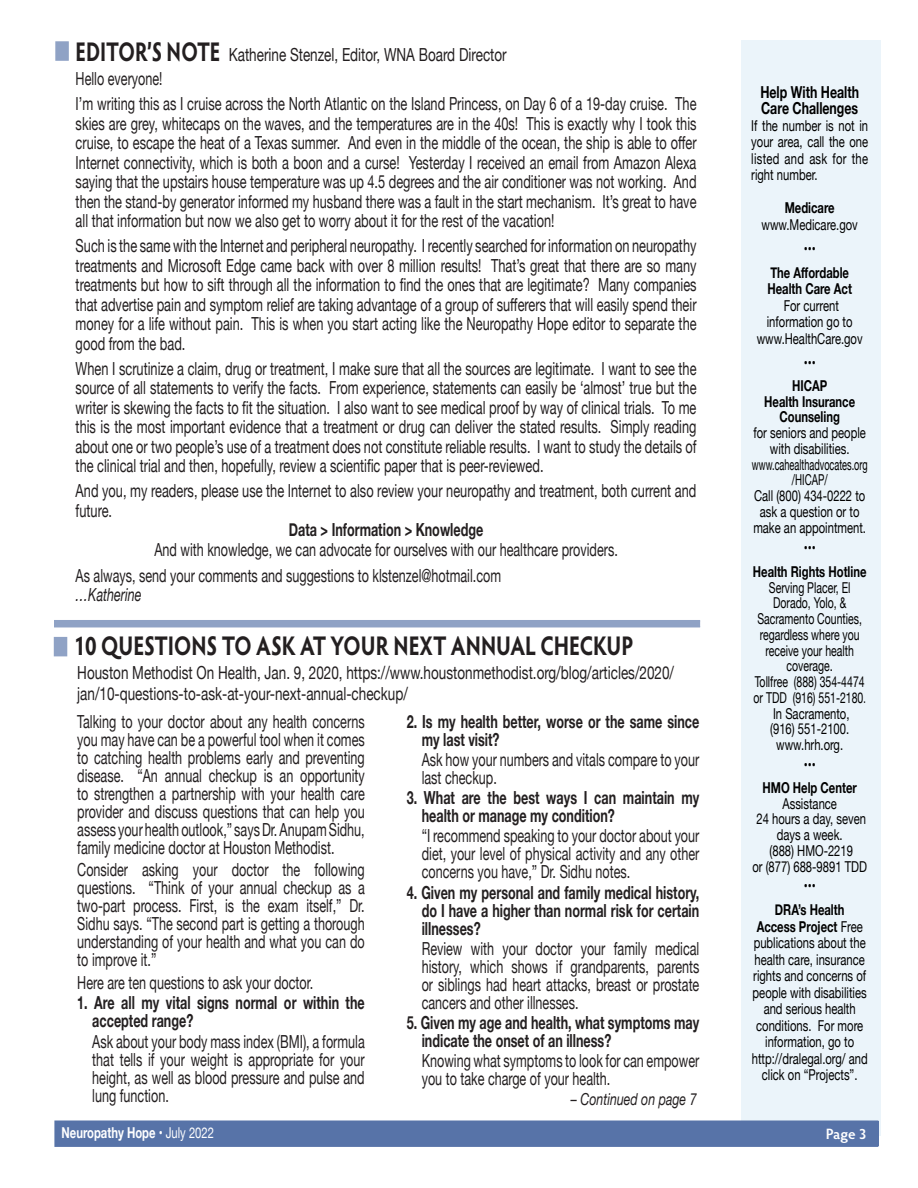
<style>
.page{position:relative;width:918px;height:1188px;background:#fff}
.page>*{position:absolute;margin:0;border:0;box-sizing:border-box;transform-origin:0 0}
.t1{font:700 27px "Hypatia Sans Pro";color:#231f20;scale:.78 1}
.t2{font:18px/18px "Helvetica Neue";color:#231f20;text-align:justify;scale:.7 1}
.t3{font:18px/19.5px "Helvetica Neue";color:#231f20;text-align:justify;scale:.71 1}
.t4{font:700 18px/18px "Helvetica Neue";color:#231f20;scale:.7 1}
.t5{font:18px/21.6px "Helvetica Neue";color:#231f20;scale:.75 1}
.t6{font:700 16.5px/16.5px "Helvetica Neue";color:#000;scale:.75 1}
.t7{font:italic 16.5px "Helvetica Neue";color:#231f20;scale:.75 1}
.t8{font:15px/16.5px "Helvetica Neue";color:#000;text-align:center;scale:.75 1}
.t9{font:15px/15.8px "Helvetica Neue";color:#000;text-align:center;scale:.7 1}
.t10{font:700 15px/15.8px "Helvetica Neue";color:#000;text-align:center;scale:.75 1}
.t11{font:15px/15.8px "Helvetica Neue";color:#000;text-align:center;scale:.61 1}
.t12{font:700 15px "Helvetica Neue";color:#fff;scale:.75 1}
.Folio{font:600 15px "Hypatia Sans Pro";color:#fff}
.s1{font-family:"Hypatia Sans Pro";font-weight:700;font-size:27px}
.s2{font-style:italic}
.s3{font-weight:400}
.s4{font-weight:700}
</style>
<div class="page">
<div style="left:741px;top:41px;width:139px;height:1095px;background:#ebf4fa"></div>
<div style="left:55px;top:1121px;width:823px;height:25px;background:#5773a8"></div>
<div style="left:54px;top:1120px;width:825px;height:27px;border:2px solid #5773a8"></div>
<div style="left:55px;top:41px;width:14px;height:20px;background:#8fa2c5;border:2px solid #8fa2c5"></div>
<div style="left:54px;top:620px;width:647px;height:7px;background:#8fa2c5"></div>
<div style="left:54px;top:637px;width:13px;height:19px;background:#8fa2c5"></div>
<p class="t5" style="left:76px;top:45px;width:576px"><span class="s1">EDITOR’S NOTE</span> Katherine Stenzel, Editor, WNA Board Director</p>
<p class="t2" style="left:76px;top:71px;width:125px">Hello everyone!</p>
<p class="t2" style="left:76px;top:95px;width:889px;line-height:19.5px">I’m writing this as I cruise across the North Atlantic on the Island Princess, on Day 6 of a 19-day cruise. The skies are grey, whitecaps on the waves, and the temperatures are in the 40s! This is exactly why I took this cruise, to escape the heat of a Texas summer. And even in the middle of the ocean, the ship is able to offer Internet connectivity, which is both a boon and a curse! Yesterday I received an email from Amazon Alexa saying that the upstairs house temperature was up 4.5 degrees and the air conditioner was not working. And then the stand-by generator informed my husband there was a fault in the start mechanism. It’s great to have all that information but now we also get to worry about it for the rest of the vacation!</p>
<p class="t3" style="left:76px;top:237px;width:876px">Such is the same with the Internet and peripheral neuropathy. I recently searched for information on neuropathy treatments and Microsoft Edge came back with over 8 million results! That’s great that there are so many treatments but how to sift through all the information to find the ones that are legitimate? Many companies that advertise pain and symptom relief are taking advantage of a group of sufferers that will easily spend their money for a life without pain. This is when you start acting like the Neuropathy Hope editor to separate the good from the bad.</p>
<p class="t3" style="left:76px;top:360px;width:876px">When I scrutinize a claim, drug or treatment, I make sure that all the sources are legitimate. I want to see the source of all statements to verify the facts. From experience, statements can easily be ‘almost’ true but the writer is skewing the facts to fit the situation. I also want to see medical proof by way of clinical trials. To me this is the most important evidence that a treatment or drug can deliver the stated results. Simply reading about one or two people’s use of a treatment does not constitute reliable results. I want to study the details of the clinical trial and then, hopefully, review a scientific paper that is peer-reviewed.</p>
<p class="t3" style="left:76px;top:482px;width:876px">And you, my readers, please use the Internet to also review your neuropathy and treatment, both current and future.</p>
<p class="t4" style="left:289px;top:521px;width:279px">Data &gt; Information &gt; Knowledge</p>
<p class="t2" style="left:154px;top:541px;width:664px">And with knowledge, we can advocate for ourselves with our healthcare providers.</p>
<p class="t2" style="left:76px;top:567px;width:609px;line-height:19.5px">As always, send your comments and suggestions to klstenzel@hotmail.com <span class="s2">…Katherine</span></p>
<p class="t1" style="left:74px;top:627px;width:719px">10 QUESTIONS TO ASK AT YOUR NEXT ANNUAL CHECKUP</p>
<p class="t5" style="left:77px;top:662px;width:797px">Houston Methodist On Health, Jan. 9, 2020, https://www.houstonmethodist.org/blog/articles/2020/ jan/10-questions-to-ask-at-your-next-annual-checkup/</p>
<p class="t2" style="left:77px;top:713px;width:412px">Talking to your doctor about any health concerns you may have can be a powerful tool when it comes to catching health problems early and preventing disease. “An annual checkup is an opportunity to strengthen a partnership with your health care provider and discuss questions that can help you assess your health outlook,” says Dr. Anupam Sidhu, family medicine doctor at Houston Methodist.</p>
<p class="t2" style="left:77px;top:861px;width:412px">Consider asking your doctor the following questions. “Think of your annual checkup as a two-part process. First, is the exam itself,” Dr.<br>Sidhu says. “The second part is getting a thorough understanding of your health and what you can do to improve it.”</p>
<p class="t2" style="left:77px;top:975px;width:339px">Here are ten questions to ask your doctor.</p>
<p class="t4" style="left:92px;top:994px;width:391px;text-indent:-15px">1. Are all my vital signs normal or within the accepted range?</p>
<p class="t2" style="left:92px;top:1033px;width:391px">Ask about your body mass index (BMI), a formula that tells if your weight is appropriate for your height, as well as blood pressure and pulse and lung function.</p>
<p class="t12" style="left:62px;top:1121px;width:205px">Neuropathy Hope <span class="s3">• July 2022</span></p>
<p class="t4" style="left:422px;top:713px;width:398px;text-indent:-15px">2. Is my health better, worse or the same since my last visit?</p>
<p class="t2" style="left:422px;top:752px;width:398px">Ask how your numbers and vitals compare to your last checkup.</p>
<p class="t4" style="left:422px;top:789px;width:398px;text-indent:-15px">3. What are the best ways I can maintain my health or manage my condition?</p>
<p class="t2" style="left:422px;top:828px;width:398px">“I recommend speaking to your doctor about your diet, your level of physical activity and any other concerns you have,” Dr. Sidhu notes.</p>
<p class="t4" style="left:422px;top:884px;width:398px;text-align:justify;text-indent:-15px">4. Given my personal and family medical history, do I have a higher than normal risk for certain illnesses?</p>
<p class="t2" style="left:422px;top:940px;width:398px">Review with your doctor your family medical history, which shows if grandparents, parents or siblings had heart attacks, breast or prostate cancers and other illnesses.</p>
<p class="t4" style="left:422px;top:1014px;width:398px;text-indent:-15px">5. Given my age and health, what symptoms may indicate the onset of an illness?</p>
<p class="t2" style="left:422px;top:1053px;width:398px">Knowing what symptoms to look for can empower you to take charge of your health.</p>
<p class="t7" style="left:571px;top:1088px;width:169px">– Continued on page 7</p>
<p class="t6" style="left:760px;top:84px;width:133px">Help With Health<br>Care Challenges</p>
<p class="t8" style="left:751px;top:118px;width:157px;text-align:justify">If the number is not in your area, call the one listed and ask for the right number.</p>
<p class="t8" style="left:762px;top:200px;width:130px"><span class="s4">Medicare </span>www.Medicare.gov</p>
<p class="t8" style="left:804px;top:241px;width:17px">•••</p>
<p class="t10" style="left:770px;top:265px;width:106px">The Affordable</p>
<p class="t10" style="left:767px;top:281px;width:114px">Health Care Act</p>
<p class="t8" style="left:767px;top:298px;width:116px">For current information go to</p>
<p class="t8" style="left:757px;top:331px;width:143px">www.HealthCare.gov</p>
<p class="t8" style="left:804px;top:355px;width:17px">•••</p>
<p class="t10" style="left:792px;top:378px;width:48px">HICAP</p>
<p class="t10" style="left:764px;top:394px;width:123px">Health Insurance<br>Counseling</p>
<p class="t8" style="left:753px;top:426px;width:152px;line-height:15.8px">for seniors and people with disabilities.</p>
<p class="t11" style="left:752px;top:457px;width:191px">www.cahealthadvocates.org /HICAP/</p>
<p class="t8" style="left:753px;top:489px;width:152px">Call (800) 434-0222 to ask a question or to make an appointment.</p>
<p class="t8" style="left:804px;top:540px;width:17px">•••</p>
<p class="t10" style="left:753px;top:564px;width:153px">Health Rights Hotline</p>
<p class="t9" style="left:757px;top:580px;width:151px">Serving Placer, El<br>Dorado, Yolo, &amp;<br>Sacramento Counties, regardless where you receive your health coverage.</p>
<p class="t9" style="left:755px;top:675px;width:159px">Tollfree (888) 354-4474</p>
<p class="t9" style="left:754px;top:690px;width:162px">or TDD (916) 551-2180.</p>
<p class="t8" style="left:773px;top:706px;width:103px">In Sacramento,</p>
<p class="t8" style="left:770px;top:722px;width:107px">(916) 551-2100.</p>
<p class="t8" style="left:776px;top:737px;width:91px">www.hrh.org.</p>
<p class="t8" style="left:804px;top:757px;width:17px">•••</p>
<p class="t10" style="left:763px;top:780px;width:127px">HMO Help Center<br><span class="s3">Assistance</span></p>
<p class="t8" style="left:756px;top:812px;width:148px;line-height:15.8px">24 hours a day, seven days a week.</p>
<p class="t8" style="left:770px;top:843px;width:113px">(888) HMO-2219</p>
<p class="t8" style="left:752px;top:859px;width:154px">or (877) 688-9891 TDD</p>
<p class="t8" style="left:804px;top:878px;width:17px">•••</p>
<p class="t8" style="left:753px;top:902px;width:154px"><span class="s4">DRA’s Health<br>Access Project</span> Free publications about the health care, insurance rights and concerns of people with disabilities and serious health conditions. For more information, go to</p>
<p class="t8" style="left:752px;top:1051px;width:156px">http://dralegal.org/ and click on “Projects”.</p>
<p class="Folio" style="left:826px;top:1124px;width:43px">Page 3</p>
</div>
